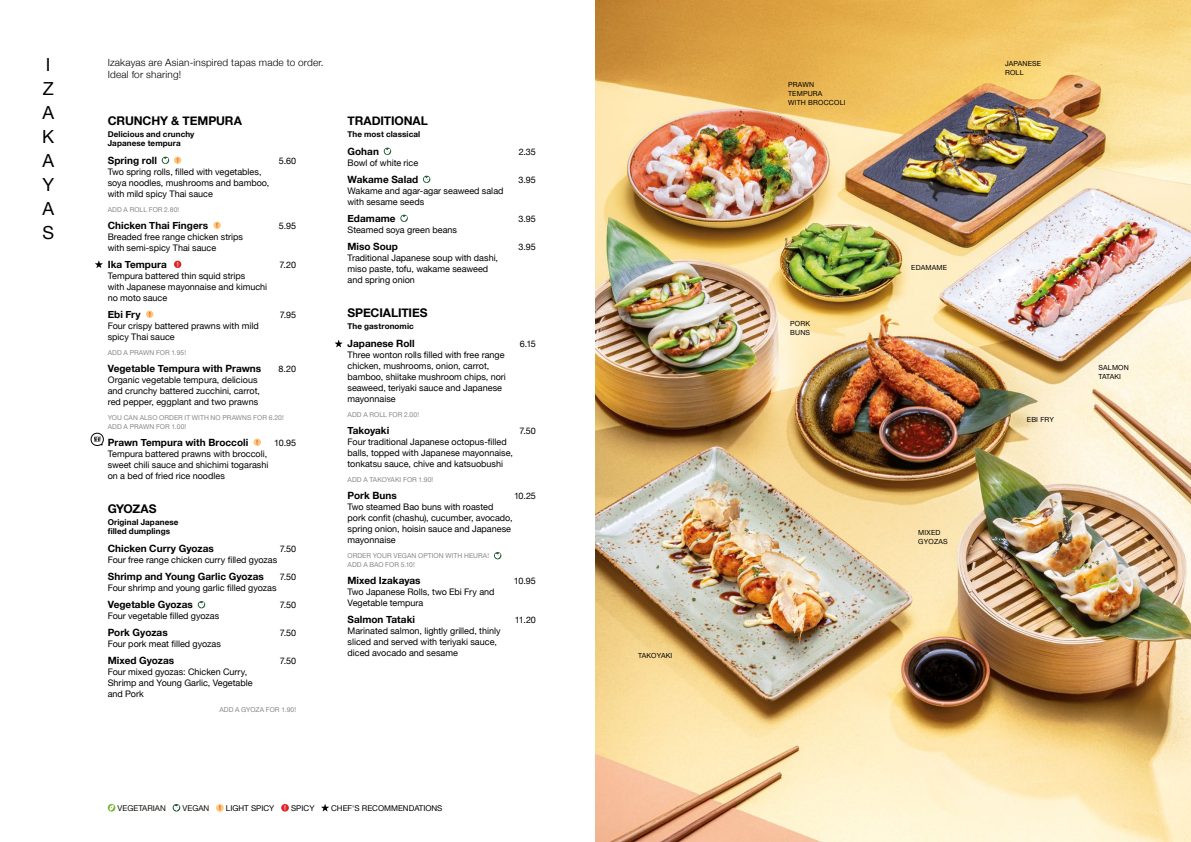
<style>
.page{position:relative;width:1191px;height:842px;background:#fff}
.page>*{position:absolute;margin:0;border:0;box-sizing:border-box;transform-origin:0 0}
.t1{font:18px/24px "Helvetica Neue";color:#000}
.t2{font:700 12px "Helvetica Neue";letter-spacing:-.01em;color:#000}
.t3{font:700 10px "Helvetica Neue";letter-spacing:.005em;color:#000}
.t4{font:300 10px/12px "Helvetica Neue";letter-spacing:.02em;color:#000}
.t5{font:9px/11px "Helvetica Neue";color:#000}
.t6{font:700 8.1px/9px "Helvetica Neue";letter-spacing:.01em;color:#000}
.t7{font:8px "Helvetica Neue";color:#000}
.t8{font:8px "Helvetica Neue";color:#12110c}
.t9{font:7px/9px "Helvetica Neue";letter-spacing:.025em;color:#000}
.t10{font:6.8px/9px "Helvetica Neue";letter-spacing:.01em;color:#878787}
</style>
<div class="page">
<img style="left:595px;top:0;width:596px;height:842px">
<svg style="left:494px;top:552px;width:7px;height:7px"></svg>
<svg style="left:495px;top:554px;width:5px;height:4px"></svg>
<svg style="left:335px;top:340px;width:7px;height:7px"></svg>
<svg style="left:384px;top:148px;width:7px;height:7px"></svg>
<svg style="left:385px;top:150px;width:5px;height:4px"></svg>
<svg style="left:423px;top:176px;width:7px;height:7px"></svg>
<svg style="left:424px;top:178px;width:5px;height:4px"></svg>
<svg style="left:400px;top:215px;width:8px;height:7px"></svg>
<svg style="left:402px;top:217px;width:4px;height:4px"></svg>
<svg style="left:162px;top:157px;width:7px;height:7px"></svg>
<svg style="left:163px;top:159px;width:5px;height:4px"></svg>
<svg style="left:174px;top:157px;width:7px;height:7px"></svg>
<svg style="left:213px;top:222px;width:8px;height:7px"></svg>
<svg style="left:174px;top:261px;width:7px;height:7px"></svg>
<svg style="left:146px;top:311px;width:7px;height:7px"></svg>
<svg style="left:254px;top:439px;width:7px;height:7px"></svg>
<svg style="left:95px;top:261px;width:8px;height:7px"></svg>
<svg style="left:90px;top:432px;width:14px;height:14px"></svg>
<svg style="left:108px;top:804px;width:7px;height:8px"></svg>
<svg style="left:110px;top:805px;width:3px;height:5px"></svg>
<svg style="left:173px;top:804px;width:7px;height:8px"></svg>
<svg style="left:174px;top:806px;width:5px;height:4px"></svg>
<svg style="left:216px;top:804px;width:8px;height:8px"></svg>
<svg style="left:281px;top:804px;width:8px;height:8px"></svg>
<svg style="left:321px;top:804px;width:8px;height:7px"></svg>
<svg style="left:198px;top:601px;width:7px;height:7px"></svg>
<svg style="left:199px;top:603px;width:5px;height:4px"></svg>
<h1 class="t1" style="left:42px;top:54px;width:14px">I<br>Z<br>A<br>K<br>A<br>Y<br>A<br>S</h1>
<p class="t4" style="left:108px;top:56px;width:217px">Izakayas are Asian-inspired tapas made to order.<br>Ideal for sharing!</p>
<h2 class="t2" style="left:108px;top:111px;width:136px">CRUNCHY &amp; TEMPURA</h2>
<p class="t6" style="left:108px;top:130px;width:88px">Delicious and crunchy<br>Japanese tempura</p>
<p class="t3" style="left:108px;top:153px;width:51px">Spring roll</p>
<p class="t5" style="left:279px;top:156px;width:19px">5.60</p>
<p class="t5" style="left:108px;top:167px;width:163px">Two spring rolls, filled with vegetables, soya noodles, mushrooms and bamboo, with mild spicy Thai sauce</p>
<p class="t10" style="left:108px;top:205px;width:73px">ADD A ROLL FOR 2.80!</p>
<p class="t3" style="left:108px;top:218px;width:102px">Chicken Thai Fingers</p>
<p class="t5" style="left:279px;top:221px;width:19px">5.95</p>
<p class="t5" style="left:108px;top:232px;width:137px">Breaded free range chicken strips with semi-spicy Thai sauce</p>
<p class="t3" style="left:108px;top:257px;width:61px">Ika Tempura</p>
<p class="t5" style="left:280px;top:260px;width:18px">7.20</p>
<p class="t5" style="left:108px;top:271px;width:161px">Tempura battered thin squid strips<br>with Japanese mayonnaise and kimuchi no moto sauce</p>
<p class="t3" style="left:108px;top:307px;width:34px">Ebi Fry</p>
<p class="t5" style="left:280px;top:310px;width:18px">7.95</p>
<p class="t5" style="left:108px;top:321px;width:152px">Four crispy battered prawns with mild spicy Thai sauce</p>
<p class="t10" style="left:108px;top:348px;width:80px">ADD A PRAWN FOR 1.95!</p>
<p class="t3" style="left:108px;top:361px;width:155px">Vegetable Tempura with Prawns</p>
<p class="t5" style="left:279px;top:364px;width:19px">8.20</p>
<p class="t5" style="left:108px;top:375px;width:154px">Organic vegetable tempura, delicious and crunchy battered zucchini, carrot, red pepper, eggplant and two prawns</p>
<p class="t10" style="left:108px;top:413px;width:178px">YOU CAN ALSO ORDER IT WITH NO PRAWNS FOR 6.20!<br>ADD A PRAWN FOR 1.00!</p>
<p class="t3" style="left:108px;top:435px;width:142px">Prawn Tempura with Broccoli</p>
<p class="t5" style="left:274px;top:438px;width:23px">10.95</p>
<p class="t5" style="left:108px;top:449px;width:162px">Tempura battered prawns with broccoli, sweet chili sauce and shichimi togarashi on a bed of fried rice noodles</p>
<h2 class="t2" style="left:108px;top:500px;width:50px">GYOZAS</h2>
<p class="t6" style="left:108px;top:518px;width:72px">Original Japanese filled dumplings</p>
<p class="t3" style="left:108px;top:541px;width:108px">Chicken Curry Gyozas</p>
<p class="t5" style="left:280px;top:544px;width:18px">7.50</p>
<p class="t5" style="left:108px;top:555px;width:171px">Four free range chicken curry filled gyozas</p>
<p class="t3" style="left:108px;top:569px;width:158px">Shrimp and Young Garlic Gyozas</p>
<p class="t5" style="left:280px;top:572px;width:18px">7.50</p>
<p class="t5" style="left:108px;top:583px;width:170px">Four shrimp and young garlic filled gyozas</p>
<p class="t3" style="left:108px;top:597px;width:87px">Vegetable Gyozas</p>
<p class="t5" style="left:280px;top:600px;width:18px">7.50</p>
<p class="t5" style="left:108px;top:611px;width:113px">Four vegetable filled gyozas</p>
<p class="t3" style="left:108px;top:625px;width:62px">Pork Gyozas</p>
<p class="t5" style="left:280px;top:628px;width:18px">7.50</p>
<p class="t5" style="left:108px;top:639px;width:115px">Four pork meat filled gyozas</p>
<p class="t3" style="left:108px;top:653px;width:68px">Mixed Gyozas</p>
<p class="t5" style="left:280px;top:656px;width:18px">7.50</p>
<p class="t5" style="left:108px;top:667px;width:146px">Four mixed gyozas: Chicken Curry,<br>Shrimp and Young Garlic, Vegetable and Pork</p>
<p class="t10" style="left:219px;top:706px;width:78px">ADD A GYOZA FOR 1.90!</p>
<h2 class="t2" style="left:347px;top:111px;width:82px">TRADITIONAL</h2>
<p class="t6" style="left:347px;top:130px;width:74px">The most classical</p>
<p class="t3" style="left:347px;top:144px;width:33px">Gohan</p>
<p class="t5" style="left:518px;top:147px;width:19px">2.35</p>
<p class="t5" style="left:347px;top:158px;width:72px">Bowl of white rice</p>
<p class="t3" style="left:347px;top:172px;width:72px">Wakame Salad</p>
<p class="t5" style="left:518px;top:175px;width:19px">3.95</p>
<p class="t5" style="left:347px;top:186px;width:157px">Wakame and agar-agar seaweed salad with sesame seeds</p>
<p class="t3" style="left:347px;top:211px;width:50px">Edamame</p>
<p class="t5" style="left:518px;top:214px;width:19px">3.95</p>
<p class="t5" style="left:347px;top:225px;width:111px">Steamed soya green beans</p>
<p class="t3" style="left:347px;top:239px;width:52px">Miso Soup</p>
<p class="t5" style="left:518px;top:242px;width:19px">3.95</p>
<p class="t5" style="left:347px;top:253px;width:152px">Traditional Japanese soup with dashi, miso paste, tofu, wakame seaweed and spring onion</p>
<h2 class="t2" style="left:347px;top:304px;width:81px">SPECIALITIES</h2>
<p class="t6" style="left:347px;top:322px;width:68px">The gastronomic</p>
<p class="t3" style="left:347px;top:336px;width:69px">Japanese Roll</p>
<p class="t5" style="left:520px;top:339px;width:18px">6.15</p>
<p class="t5" style="left:347px;top:350px;width:160px">Three wonton rolls filled with free range chicken, mushrooms, onion, carrot, bamboo, shiitake mushroom chips, nori seaweed, teriyaki sauce and Japanese mayonnaise</p>
<p class="t10" style="left:347px;top:411px;width:73px">ADD A ROLL FOR 2.00!</p>
<p class="t3" style="left:347px;top:423px;width:43px">Takoyaki</p>
<p class="t5" style="left:519px;top:426px;width:18px">7.50</p>
<p class="t5" style="left:347px;top:437px;width:167px">Four traditional Japanese octopus-filled balls, topped with Japanese mayonnaise, tonkatsu sauce, chive and katsuobushi</p>
<p class="t10" style="left:347px;top:476px;width:87px">ADD A TAKOYAKI FOR 1.90!</p>
<p class="t3" style="left:347px;top:488px;width:51px">Pork Buns</p>
<p class="t5" style="left:514px;top:491px;width:23px">10.25</p>
<p class="t5" style="left:347px;top:502px;width:167px">Two steamed Bao buns with roasted pork confit (chashu), cucumber, avocado, spring onion, hoisin sauce and Japanese mayonnaise</p>
<p class="t10" style="left:347px;top:552px;width:143px">ORDER YOUR VEGAN OPTION WITH HEURA!<br>ADD A BAO FOR 5.10!</p>
<p class="t3" style="left:347px;top:573px;width:75px">Mixed Izakayas</p>
<p class="t5" style="left:514px;top:576px;width:23px">10.95</p>
<p class="t5" style="left:347px;top:587px;width:149px">Two Japanese Rolls, two Ebi Fry and<br>Vegetable tempura</p>
<p class="t3" style="left:347px;top:612px;width:69px">Salmon Tataki</p>
<p class="t5" style="left:515px;top:615px;width:23px">11.20</p>
<p class="t5" style="left:347px;top:626px;width:154px">Marinated salmon, lightly grilled, thinly sliced and served with teriyaki sauce, diced avocado and sesame</p>
<p class="t8" style="left:118px;top:802px;width:50px">VEGETARIAN</p>
<p class="t8" style="left:182px;top:802px;width:28px">VEGAN</p>
<p class="t7" style="left:226px;top:802px;width:50px">LIGHT SPICY</p>
<p class="t7" style="left:291px;top:802px;width:25px">SPICY</p>
<p class="t7" style="left:331px;top:802px;width:113px">CHEF'S RECOMMENDATIONS</p>
<p class="t9" style="left:638px;top:651px;width:36px">TAKOYAKI</p>
<p class="t9" style="left:788px;top:80px;width:59px">PRAWN<br>TEMPURA<br>WITH BROCCOLI</p>
<p class="t9" style="left:790px;top:320px;width:21px">PORK<br>BUNS</p>
<p class="t9" style="left:1005px;top:59px;width:38px">JAPANESE<br>ROLL</p>
<p class="t9" style="left:911px;top:263px;width:37px">EDAMAME</p>
<p class="t9" style="left:918px;top:528px;width:31px">MIXED<br>GYOZAS</p>
<p class="t9" style="left:1027px;top:416px;width:28px">EBI FRY</p>
<p class="t9" style="left:1098px;top:363px;width:32px">SALMON<br>TATAKI</p>
</div>
